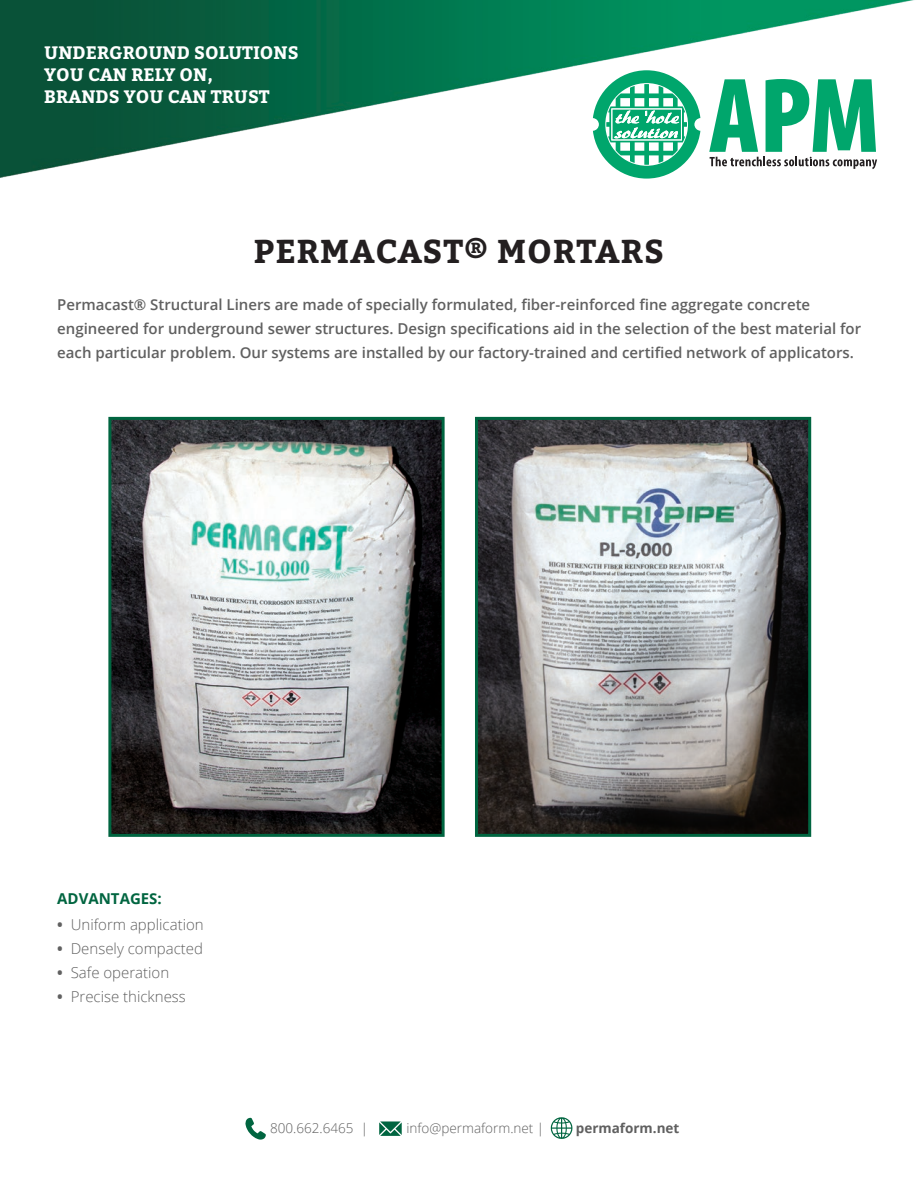
<style>
.page{position:relative;width:918px;height:1188px;background:#fff}
.page>*{position:absolute;margin:0;border:0;box-sizing:border-box;transform-origin:0 0}
.t1{font:700 33px "Bitter";letter-spacing:.03em;color:#231f20}
.t2{font:700 18px "Bitter";color:#fff}
.t3{font:600 15px/24px "Open Sans";color:#606060}
.t4{font:300 15px "Open Sans";color:#606060}
.t5{font:700 15px "Open Sans";color:#006540}
.t6{font:300 13.5px "Open Sans";color:#606060}
.t7{font:700 13.5px "Open Sans";color:#606060}
.s1{font-weight:700}
</style>
<div class="page">
<img style="left:0;top:0;width:914px;height:1131px">
<svg style="left:709px;top:79px;width:168px;height:90px"></svg>
<svg style="left:593px;top:70px;width:107px;height:109px"></svg>
<svg style="left:245px;top:1118px;width:21px;height:22px"></svg>
<svg style="left:379px;top:1121px;width:23px;height:15px"></svg>
<svg style="left:551px;top:1117px;width:21px;height:22px"></svg>
<img style="left:112px;top:421px;width:329px;height:412px">
<div style="left:108px;top:417px;width:337px;height:420px;border:3px solid #006540"></div>
<img style="left:479px;top:421px;width:328px;height:412px">
<div style="left:475px;top:417px;width:336px;height:420px;border:3px solid #006540"></div>
<p class="t2" style="left:44px;top:41px;width:256px">UNDERGROUND SOLUTIONS</p>
<p class="t2" style="left:44px;top:63px;width:170px">YOU CAN RELY ON,</p>
<p class="t2" style="left:44px;top:84px;width:227px">BRANDS YOU CAN TRUST</p>
<p class="t1" style="left:254px;top:230px;width:412px">PERMACAST® MORTARS</p>
<p class="t3" style="left:57px;top:292px;width:805px">Permacast® Structural Liners are made of specially formulated, fiber-reinforced fine aggregate concrete engineered for underground sewer structures. Design specifications aid in the selection of the best material for each particular problem. Our systems are installed by our factory-trained and certified network of applicators.</p>
<p class="t5" style="left:57px;top:888px;width:106px">ADVANTAGES:</p>
<p class="t4" style="left:57px;top:914px;width:148px"><span class="s1">•</span> Uniform application</p>
<p class="t4" style="left:57px;top:938px;width:147px"><span class="s1">•</span> Densely compacted</p>
<p class="t4" style="left:57px;top:962px;width:114px"><span class="s1">•</span> Safe operation</p>
<p class="t4" style="left:57px;top:986px;width:130px"><span class="s1">•</span> Precise thickness</p>
<p class="t6" style="left:270px;top:1119px;width:99px">800.662.6465 |</p>
<p class="t6" style="left:407px;top:1119px;width:139px">info@permaform.net |</p>
<p class="t7" style="left:576px;top:1119px;width:105px">permaform.net</p>
</div>
